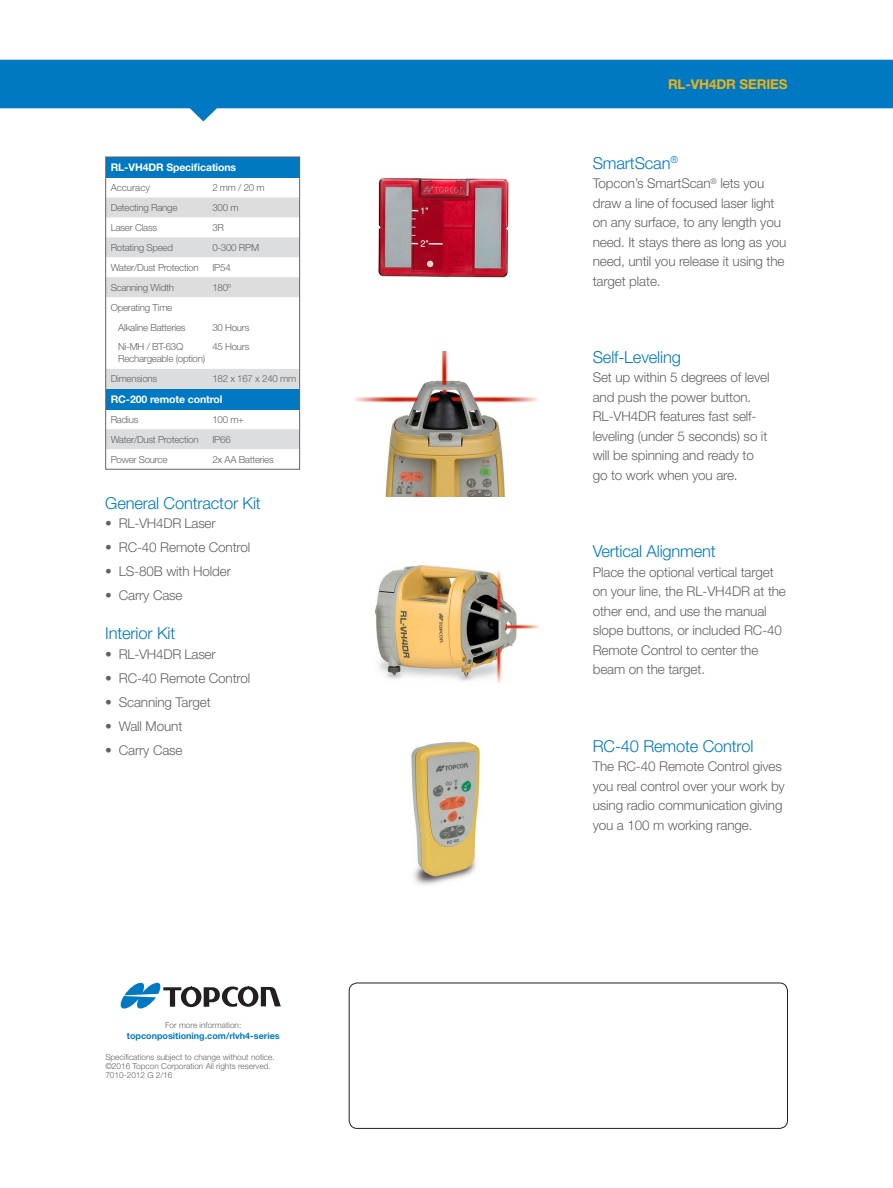
<style>
.page{position:relative;width:893px;height:1188px;background:#fff}
.page>*{position:absolute;margin:0;border:0;box-sizing:border-box;transform-origin:0 0}
.t1{font:300 16.5px "Helvetica Neue LT Std";letter-spacing:-.01em;color:#0079c2}
.t2{font:300 13.5px/19.5px "Helvetica Neue LT Std";letter-spacing:-.01em;color:#636366}
.t3{font:700 13.5px "Helvetica Neue LT Std";letter-spacing:-.01em;color:#efb211}
.t4{font:700 10.5px "Helvetica Neue LT Std";letter-spacing:-.01em;color:#fff}
.t5{font:300 9.75px/12px "Helvetica Neue LT Std";letter-spacing:-.025em;color:#636366}
.t6{font:300 9.75px "Helvetica Neue LT Std";color:#636366}
.t7{font:700 9px "Helvetica Neue LT Std";color:#0079c2}
.t8{font:300 8.25px "Helvetica Neue LT Std";color:#636366}
</style>
<div class="page">
<svg style="left:0;top:60px;width:893px;height:61px;fill:#0079c2"></svg>
<div style="left:349px;top:983px;width:439px;height:146px;border:1px solid #231f20;border-radius:8px"></div>
<svg style="left:120px;top:983px;width:161px;height:26px"></svg>
<div style="left:106px;top:157px;width:193px;height:21px;background:#0079c2"></div>
<svg style="left:107px;top:198px;width:191px;height:251px"></svg>
<div style="left:106px;top:389px;width:193px;height:20px;background:#0079c2"></div>
<div style="left:105px;top:157px;width:195px;height:312px;border:1px solid #636366"></div>
<img style="left:375px;top:565px;width:164px;height:118px">
<img style="left:378px;top:177px;width:131px;height:101px">
<img style="left:354px;top:351px;width:184px;height:146px">
<img style="left:411px;top:741px;width:69px;height:144px">
<p class="t4" style="left:111px;top:161px;width:127px">RL-VH4DR Specifications</p>
<p class="t6" style="left:111px;top:182px;width:41px">Accuracy</p>
<p class="t5" style="left:212px;top:181px;width:54px">2 mm / 20 m</p>
<p class="t5" style="left:111px;top:201px;width:68px">Detecting Range</p>
<p class="t5" style="left:212px;top:201px;width:28px">300 m</p>
<p class="t5" style="left:111px;top:221px;width:48px">Laser Class</p>
<p class="t5" style="left:212px;top:221px;width:13px">3R</p>
<p class="t5" style="left:111px;top:241px;width:64px">Rotating Speed</p>
<p class="t5" style="left:212px;top:241px;width:48px">0-300 RPM</p>
<p class="t5" style="left:111px;top:261px;width:89px">Water/Dust Protection</p>
<p class="t5" style="left:212px;top:261px;width:20px">IP54</p>
<p class="t5" style="left:111px;top:281px;width:65px">Scanning Width</p>
<p class="t5" style="left:212px;top:281px;width:20px">180º</p>
<p class="t5" style="left:111px;top:301px;width:63px">Operating Time</p>
<p class="t5" style="left:118px;top:321px;width:69px">Alkaline Batteries</p>
<p class="t5" style="left:212px;top:321px;width:39px">30 Hours</p>
<p class="t5" style="left:118px;top:341px;width:88px">Ni-MH / BT-63Q<br>Rechargeable (option)</p>
<p class="t5" style="left:212px;top:341px;width:39px">45 Hours</p>
<p class="t5" style="left:111px;top:373px;width:48px">Dimensions</p>
<p class="t5" style="left:212px;top:373px;width:85px">182 x 167 x 240 mm</p>
<p class="t4" style="left:111px;top:393px;width:113px">RC-200 remote control</p>
<p class="t5" style="left:111px;top:413px;width:29px">Radius</p>
<p class="t5" style="left:212px;top:413px;width:33px">100 m+</p>
<p class="t5" style="left:111px;top:433px;width:89px">Water/Dust Protection</p>
<p class="t5" style="left:212px;top:433px;width:20px">IP66</p>
<p class="t5" style="left:111px;top:453px;width:58px">Power Source</p>
<p class="t5" style="left:212px;top:453px;width:63px">2x AA Batteries</p>
<p class="t1" style="left:105px;top:493px;width:157px">General Contractor Kit</p>
<p class="t2" style="left:105px;top:513px;width:112px">• RL-VH4DR Laser</p>
<p class="t2" style="left:105px;top:537px;width:146px">• RC-40 Remote Control</p>
<p class="t2" style="left:105px;top:561px;width:127px">• LS-80B with Holder</p>
<p class="t2" style="left:105px;top:585px;width:79px">• Carry Case</p>
<p class="t1" style="left:105px;top:623px;width:71px">Interior Kit</p>
<p class="t2" style="left:105px;top:644px;width:112px">• RL-VH4DR Laser</p>
<p class="t2" style="left:105px;top:668px;width:146px">• RC-40 Remote Control</p>
<p class="t2" style="left:105px;top:692px;width:107px">• Scanning Target</p>
<p class="t2" style="left:105px;top:716px;width:79px">• Wall Mount</p>
<p class="t2" style="left:105px;top:740px;width:79px">• Carry Case</p>
<p class="t8" style="left:165px;top:1020px;width:78px">For more information:</p>
<p class="t7" style="left:127px;top:1030px;width:154px">topconpositioning.com/rlvh4-series</p>
<p class="t8" style="left:105px;top:1052px;width:171px">Specifications subject to change without notice.</p>
<p class="t8" style="left:105px;top:1061px;width:167px">©2016 Topcon Corporation All rights reserved.</p>
<p class="t8" style="left:105px;top:1070px;width:68px">7010-2012 G 2/16</p>
<p class="t3" style="left:668px;top:75px;width:121px">RL-VH4DR SERIES</p>
<p class="t1" style="left:593px;top:153px;width:87px">SmartScan<sup>®</sup></p>
<p class="t2" style="left:593px;top:173px;width:195px">Topcon’s SmartScan<sup>®</sup> lets you draw a line of focused laser light on any surface, to any length you need. It stays there as long as you need, until you release it using the target plate.</p>
<p class="t1" style="left:593px;top:347px;width:90px">Self-Leveling</p>
<p class="t2" style="left:593px;top:367px;width:178px">Set up within 5 degrees of level and push the power button.<br>RL-VH4DR features fast self&shy;leveling (under 5 seconds) so it will be spinning and ready to go to work when you are.</p>
<p class="t1" style="left:593px;top:541px;width:125px">Vertical Alignment</p>
<p class="t2" style="left:593px;top:562px;width:195px">Place the optional vertical target on your line, the RL-VH4DR at the other end, and use the manual slope buttons, or included RC-40<br>Remote Control to center the beam on the target.</p>
<p class="t1" style="left:593px;top:736px;width:162px">RC-40 Remote Control</p>
<p class="t2" style="left:593px;top:756px;width:194px">The RC-40 Remote Control gives you real control over your work by using radio communication giving you a 100 m working range.</p>
</div>
